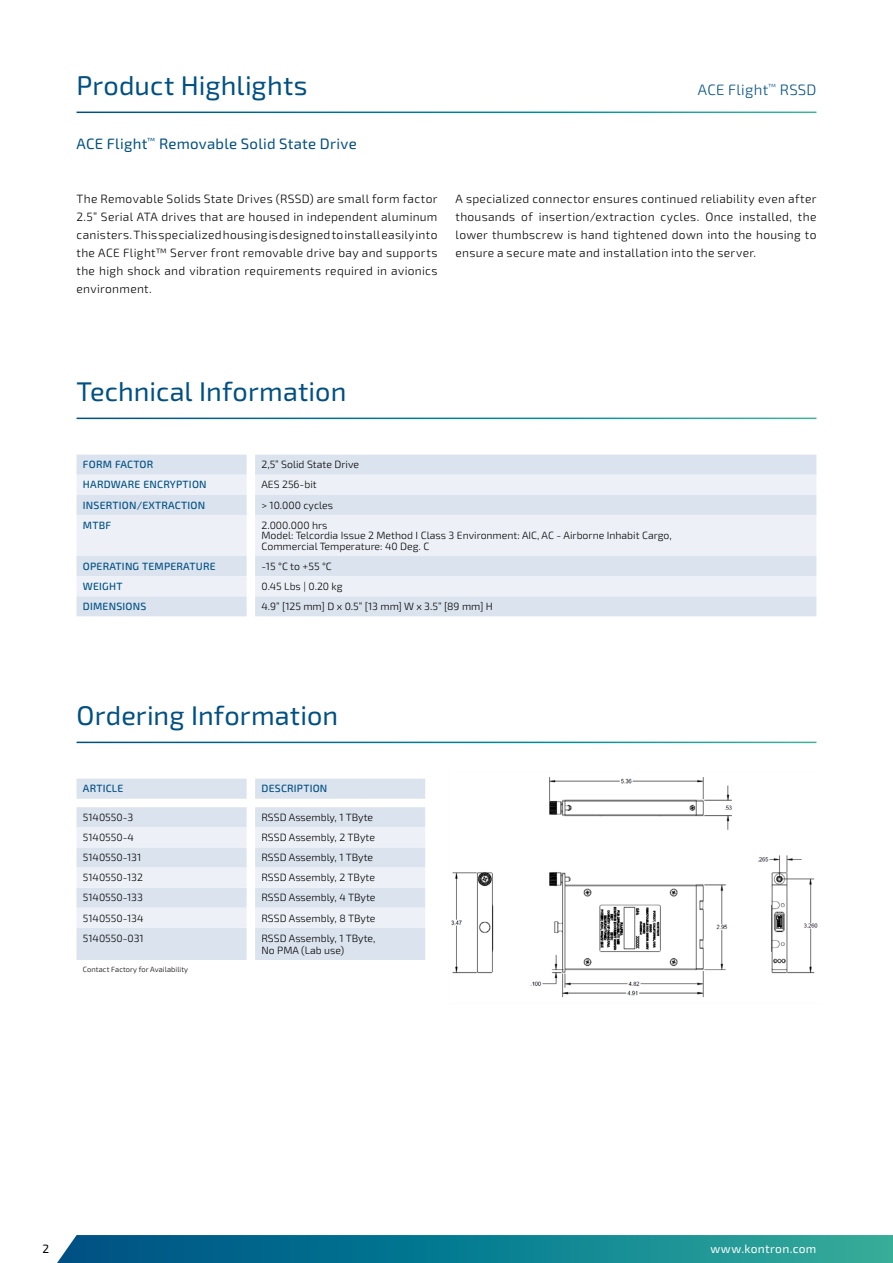
<style>
.page{position:relative;width:893px;height:1263px;background:#fff}
.page>*{position:absolute;margin:0;border:0;box-sizing:border-box;transform-origin:0 0}
.t1{font:27px "Sn T";letter-spacing:.005em;color:#005083}
.t2{font:15px "Sn T";letter-spacing:.02em;color:#005083}
.t3{font:300 15px "Sn T";letter-spacing:.02em;color:#005083}
.t4{font:300 12px/18px "Sn T";letter-spacing:.025em;color:#000;text-align:justify}
.t5{font:12px "Sn T";letter-spacing:.025em;color:#fff}
.t6{font:12px "Sn T";color:#000}
.t7{font:300 10.5px/10.5px "Sn T";color:#000}
.t8{font:500 10.5px "Sn T";letter-spacing:.02em;color:#005083}
.t9{font:300 7.5px "Sn T";letter-spacing:.01em;color:#000}
</style>
<div class="page">
<svg style="left:57px;top:1235px;width:836px;height:28px"></svg>
<svg style="left:77px;top:455px;width:739px;height:40px"></svg>
<div style="left:77px;top:495px;width:739px;height:121px;background:#dbe3ee"></div>
<svg style="left:77px;top:515px;width:739px;height:81px;fill:#edf1f7"></svg>
<svg style="left:77px;top:779px;width:348px;height:181px;fill:#dbe3ee"></svg>
<svg style="left:77px;top:827px;width:348px;height:101px"></svg>
<img style="left:451px;top:777px;width:367px;height:221px">
<h1 class="t1" style="left:77px;top:69px;width:233px">Product Highlights</h1>
<p class="t2" style="left:77px;top:135px;width:282px">ACE Flight<sup>™</sup> Removable Solid State Drive</p>
<p class="t3" style="left:698px;top:81px;width:120px">ACE Flight<sup>™</sup> RSSD</p>
<p class="t4" style="left:77px;top:190px;width:362px">The Removable Solids State Drives (RSSD) are small form factor 2.5” Serial ATA drives that are housed in independent aluminum canisters. This specialized housing is designed to install easily into the ACE Flight™ Server front removable drive bay and supports the high shock and vibration requirements required in avionics environment.</p>
<p class="t4" style="left:455px;top:190px;width:362px">A specialized connector ensures continued reliability even after thousands of insertion/extraction cycles. Once installed, the lower thumbscrew is hand tightened down into the housing to ensure a secure mate and installation into the server.</p>
<h1 class="t1" style="left:77px;top:375px;width:271px">Technical Information</h1>
<p class="t8" style="left:83px;top:458px;width:72px">FORM FACTOR</p>
<p class="t7" style="left:261px;top:460px;width:99px">2,5” Solid State Drive</p>
<p class="t8" style="left:83px;top:479px;width:125px">HARDWARE ENCRYPTION</p>
<p class="t7" style="left:261px;top:480px;width:57px">AES 256-bit</p>
<p class="t8" style="left:83px;top:499px;width:124px">INSERTION/EXTRACTION</p>
<p class="t7" style="left:261px;top:500px;width:73px">&gt; 10.000 cycles</p>
<p class="t8" style="left:83px;top:519px;width:30px">MTBF</p>
<p class="t7" style="left:261px;top:520px;width:412px">2.000.000 hrs<br>Model: Telcordia Issue 2 Method I Class 3 Environment: AIC, AC - Airborne Inhabit Cargo,<br>Commercial Temperature: 40 Deg. C</p>
<p class="t8" style="left:83px;top:560px;width:134px">OPERATING TEMPERATURE</p>
<p class="t7" style="left:261px;top:561px;width:72px">-15 °C to +55 °C</p>
<p class="t8" style="left:83px;top:580px;width:41px">WEIGHT</p>
<p class="t7" style="left:261px;top:581px;width:83px">0.45 Lbs | 0.20 kg</p>
<p class="t8" style="left:83px;top:600px;width:65px">DIMENSIONS</p>
<p class="t7" style="left:261px;top:601px;width:233px">4.9” [125 mm] D x 0.5” [13 mm] W x 3.5” [89 mm] H</p>
<h1 class="t1" style="left:77px;top:699px;width:263px">Ordering Information</h1>
<p class="t8" style="left:83px;top:782px;width:42px">ARTICLE</p>
<p class="t8" style="left:262px;top:782px;width:67px">DESCRIPTION</p>
<p class="t7" style="left:83px;top:812px;width:52px">5140550-3</p>
<p class="t7" style="left:261px;top:812px;width:113px">RSSD Assembly, 1 TByte</p>
<p class="t7" style="left:83px;top:832px;width:53px">5140550-4</p>
<p class="t7" style="left:261px;top:832px;width:115px">RSSD Assembly, 2 TByte</p>
<p class="t7" style="left:83px;top:852px;width:60px">5140550-131</p>
<p class="t7" style="left:261px;top:852px;width:113px">RSSD Assembly, 1 TByte</p>
<p class="t7" style="left:83px;top:872px;width:62px">5140550-132</p>
<p class="t7" style="left:261px;top:872px;width:115px">RSSD Assembly, 2 TByte</p>
<p class="t7" style="left:83px;top:893px;width:62px">5140550-133</p>
<p class="t7" style="left:261px;top:893px;width:116px">RSSD Assembly, 4 TByte</p>
<p class="t7" style="left:83px;top:913px;width:62px">5140550-134</p>
<p class="t7" style="left:261px;top:913px;width:116px">RSSD Assembly, 8 TByte</p>
<p class="t7" style="left:83px;top:933px;width:62px">5140550-031</p>
<p class="t7" style="left:261px;top:932px;width:116px;line-height:12px">RSSD Assembly, 1 TByte,<br>No PMA (Lab use)</p>
<p class="t9" style="left:83px;top:965px;width:107px">Contact Factory for Availability</p>
<p class="t6" style="left:43px;top:1242px;width:8px">2</p>
<p class="t5" style="left:710px;top:1242px;width:108px">www.kontron.com</p>
</div>
